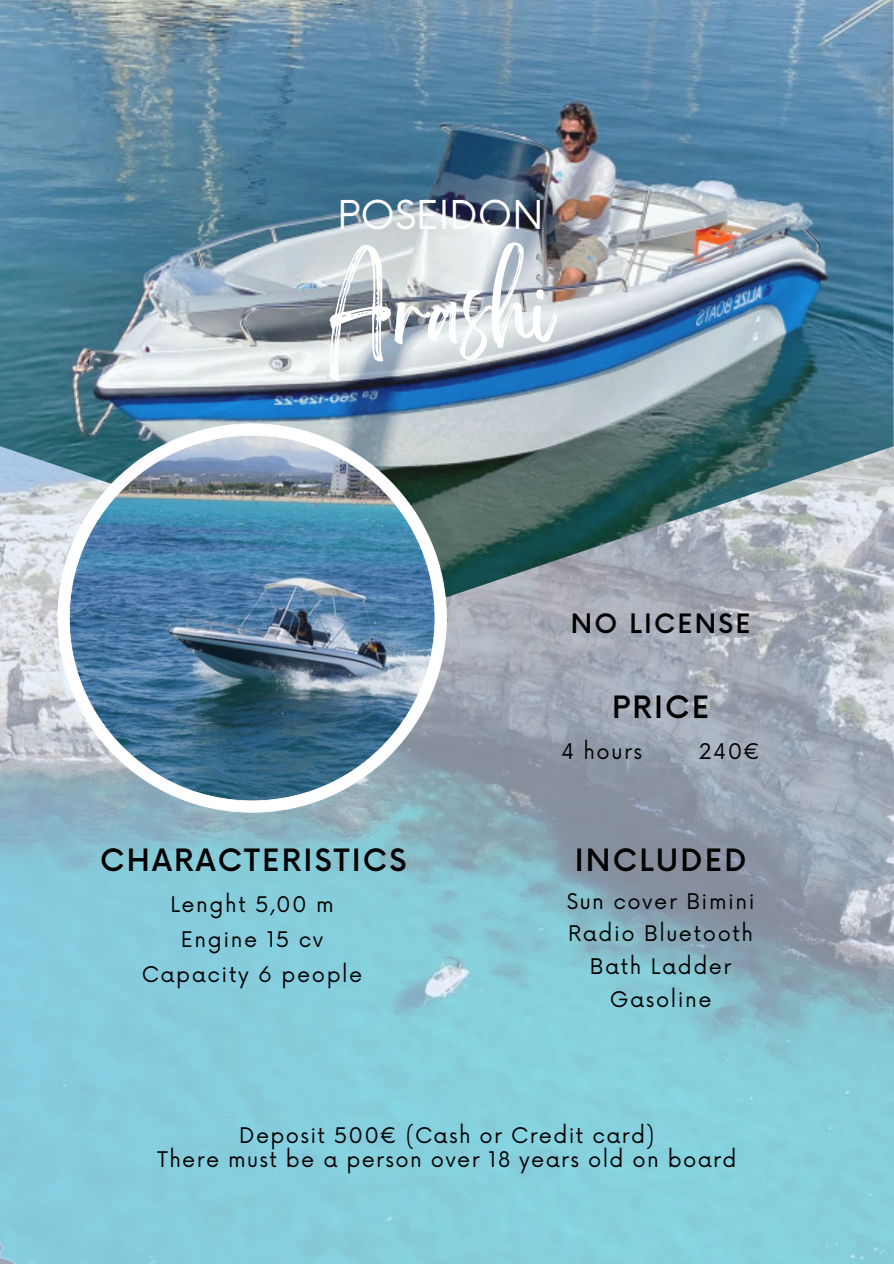
<style>
.page{position:relative;width:894px;height:1264px;background:#fff}
.page>*{position:absolute;margin:0;border:0;box-sizing:border-box;transform-origin:0 0}
.t1{font:77.4px "Brightwall";color:#fff}
.t2{font:38.7px "Now";color:#fff}
.t3{font:500 30px "Now";letter-spacing:.075em;color:#000}
.t4{font:500 25.95px "Now";letter-spacing:.085em;color:#000}
.t5{font:21px "Now";letter-spacing:.075em;color:#000}
</style>
<div class="page">
<img style="left:0;top:597px;width:893px;height:666px">
<img style="left:0;top:0;width:893px;height:597px">
<img style="left:57px;top:423px;width:389px;height:389px">
<h1 class="t2" style="left:337px;top:194px;width:207px">POSEIDON</h1>
<h2 class="t1" style="left:330px;top:285px;width:222px">Arashi</h2>
<p class="t4" style="left:570px;top:610px;width:181px">NO LICENSE</p>
<h3 class="t3" style="left:100px;top:843px;width:308px">CHARACTERISTICS</h3>
<p class="t5" style="left:170px;top:892px;width:165px">Lenght 5,00 m</p>
<p class="t5" style="left:181px;top:927px;width:144px">Engine 15 cv</p>
<p class="t5" style="left:142px;top:962px;width:222px">Capacity 6 people</p>
<h3 class="t3" style="left:612px;top:691px;width:99px">PRICE</h3>
<p class="t5" style="left:561px;top:740px;width:83px">4 hours</p>
<p class="t5" style="left:698px;top:740px;width:63px">240€</p>
<p class="t3" style="left:574px;top:843px;width:173px">INCLUDED</p>
<p class="t5" style="left:566px;top:889px;width:189px">Sun cover Bimini</p>
<p class="t5" style="left:568px;top:922px;width:186px">Radio Bluetooth</p>
<h4 class="t5" style="left:589px;top:954px;width:143px">Bath Ladder</h4>
<h3 class="t5" style="left:609px;top:987px;width:103px">Gasoline</h3>
<p class="t5" style="left:239px;top:1123px;width:416px">Deposit 500€ (Cash or Credit card)</p>
<p class="t5" style="left:157px;top:1147px;width:580px">There must be a person over 18 years old on board</p>
</div>
